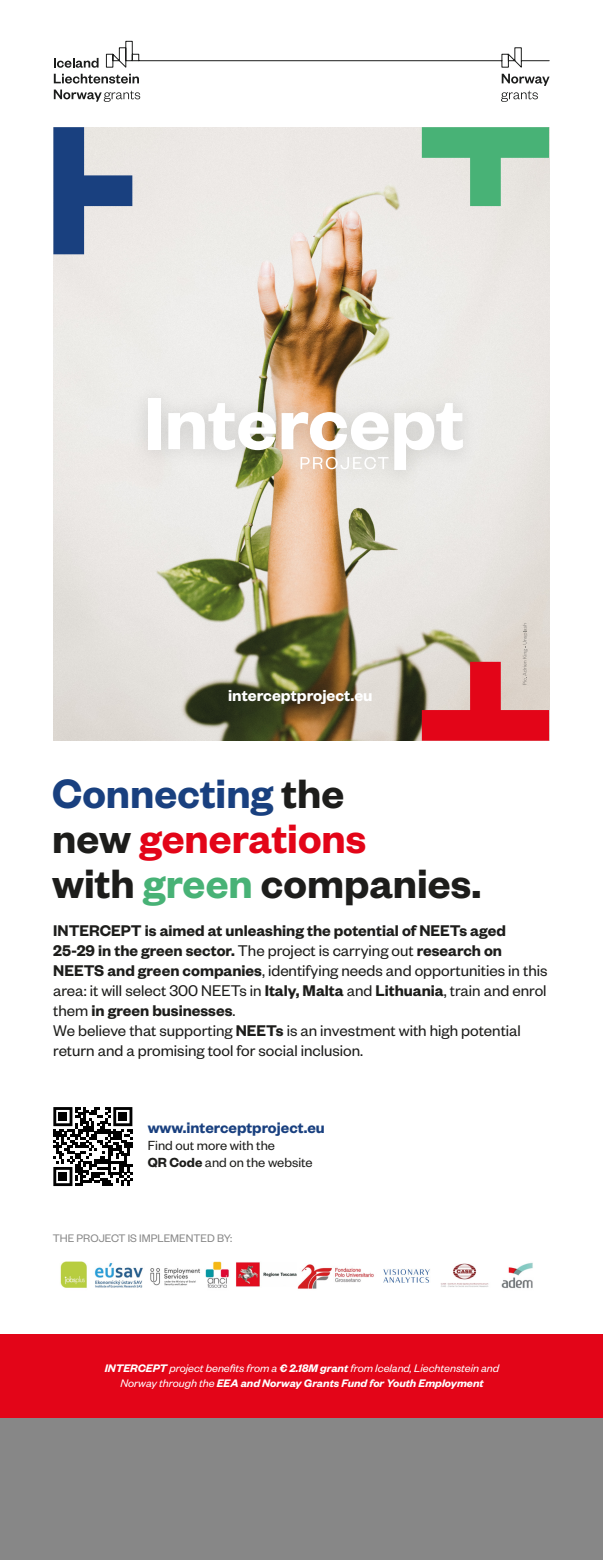
<style>
.page{position:relative;width:603px;height:1560px;background:#fff}
.page>*{position:absolute;margin:0;border:0;box-sizing:border-box;transform-origin:0 0}
.t1{font:600 45px/45px "Founders Grotesk";color:#1d1d1b}
.t2{font:600 17.5px "Founders Grotesk";color:#fff}
.t3{font:17px/20px "Founders Grotesk";color:#1d1d1b}
.t4{font:600 16.75px "Founders Grotesk";color:#19407f}
.t5{font:14.5px/17px "Founders Grotesk";color:#1d1d1b}
.t6{font:italic 12px/14.4px "Founders Grotesk";color:#fff;text-align:center}
.t7{font:12px "Founders Grotesk";color:#878787}
.s1{color:#19407f}
.s2{color:#e30518}
.s3{color:#48b276}
.s4{font-weight:600}
</style>
<div class="page">
<div style="left:0;top:1334px;width:602px;height:225px;background:#e30518"></div>
<img style="left:53px;top:127px;width:496px;height:613px">
<div style="left:0;top:1418px;width:602px;height:141px;background:#878787"></div>
<svg style="left:54px;top:41px;width:495px;height:61px"></svg>
<img style="left:60px;top:1261px;width:473px;height:28px">
<img style="left:122px;top:374px;width:366px;height:123px">
<div style="left:148px;top:398px;width:12px;height:51px;background:#fff"></div>
<svg style="left:168px;top:403px;width:220px;height:47px"></svg>
<svg style="left:394px;top:403px;width:68px;height:67px"></svg>
<svg style="left:300px;top:457px;width:88px;height:12px"></svg>
<svg style="left:421px;top:127px;width:127px;height:79px;background:#93c9a8"></svg>
<svg style="left:53px;top:127px;width:79px;height:127px;background:#7a8ead"></svg>
<svg style="left:53px;top:1107px;width:79px;height:78px"></svg>
<div style="left:59px;top:1112px;width:8px;height:8px;background:#010101"></div>
<div style="left:119px;top:1112px;width:8px;height:8px;background:#010101"></div>
<div style="left:59px;top:1172px;width:8px;height:8px;background:#010101"></div>
<svg style="left:421px;top:623px;width:127px;height:117px;background:#d98786"></svg>
<p class="t2" style="left:228px;top:684px;width:146px">interceptproject.eu</p>
<h1 class="t1" style="left:52px;top:768px;width:430px"><span class="s1">Connecting</span> the<br>new <span class="s2">generations<br></span>with <span class="s3">green</span> companies.</h1>
<p class="t3" style="left:53px;top:919px;width:495px"><span class="s4">INTERCEPT is aimed at unleashing the potential of NEETs aged 25-29 in the green sector.</span> The project is carrying out <span class="s4">research on NEETS and green companies</span>, identifying needs and opportunities in this area: it will select 300 NEETs in <span class="s4">Italy, Malta</span> and <span class="s4">Lithuania</span>, train and enrol them <span class="s4">in green businesses</span>.<br>We believe that supporting <span class="s4">NEETs</span> is an investment with high potential return and a promising tool for social inclusion.</p>
<p class="t4" style="left:148px;top:1116px;width:178px">www.interceptproject.eu</p>
<p class="t5" style="left:148px;top:1136px;width:166px">Find out more with the<br><span class="s4">QR Code</span> and on the website</p>
<p class="t7" style="left:53px;top:1230px;width:181px">THE PROJECT IS IMPLEMENTED BY:</p>
<p class="t6" style="left:105px;top:1360px;width:396px"><span class="s4">INTERCEPT</span> project benefits from a <span class="s4">€ 2.18M grant</span> from Iceland, Liechtenstein and<br>Norway through the <span class="s4">EEA and Norway Grants Fund for Youth Employment</span></p>
</div>
